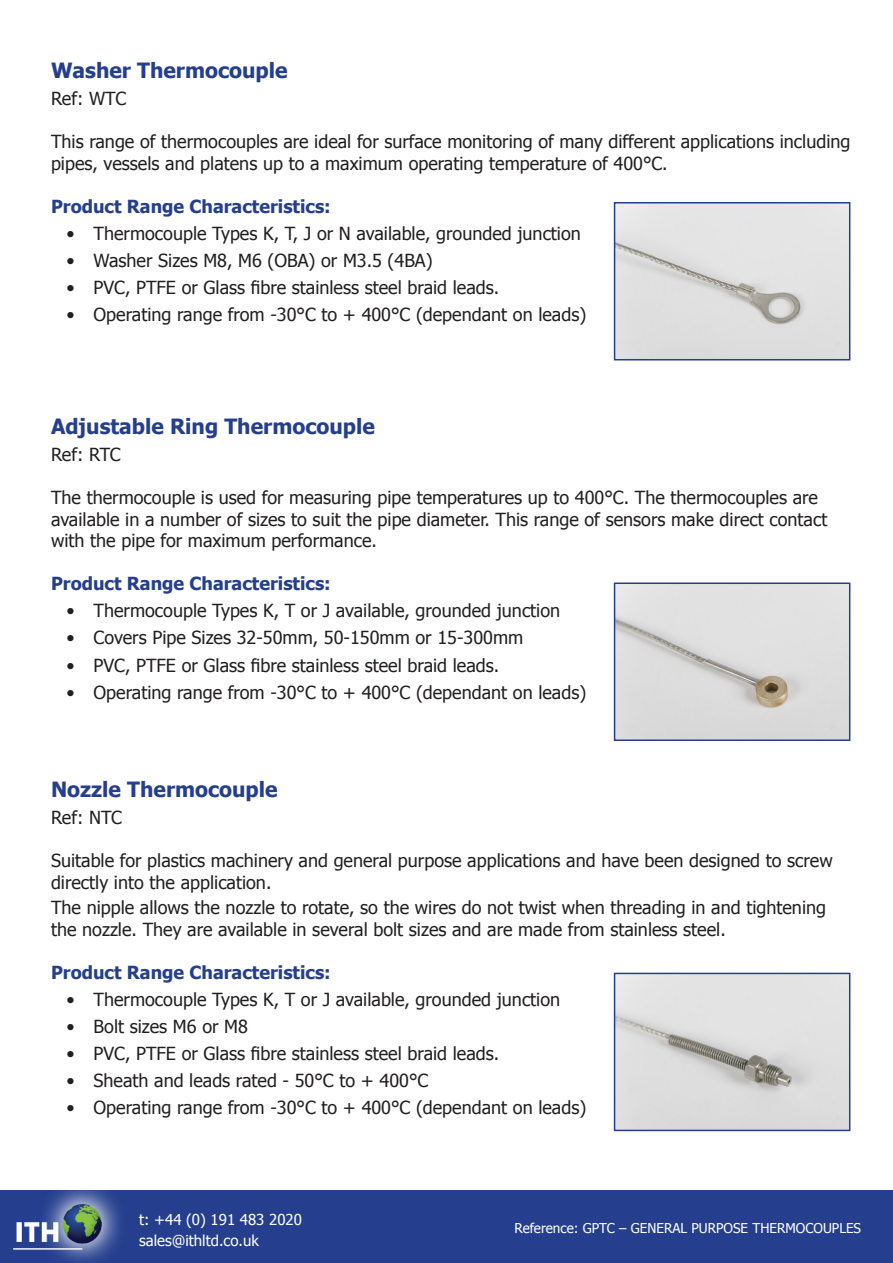
<style>
.page{position:relative;width:893px;height:1263px;background:#fff}
.page>*{position:absolute;margin:0;border:0;box-sizing:border-box;transform-origin:0 0}
.t1{font:700 21px "Tahoma";color:#253f8e}
.t2{font:18px/21.6px "Tahoma";color:#231f20}
.t3{font:700 18px "Tahoma";color:#253f8e}
.t4{font:15px "Tahoma";color:#fff}
.t5{font:13.5px "Tahoma";color:#fff}
</style>
<div class="page">
<div style="left:0;top:1190px;width:893px;height:73px;background:#253f8e"></div>
<img style="left:13px;top:1190px;width:107px;height:72px">
<img style="left:617px;top:205px;width:230px;height:152px">
<div style="left:614px;top:202px;width:236px;height:158px;border:2px solid #253f8e"></div>
<img style="left:617px;top:585px;width:230px;height:153px">
<div style="left:614px;top:582px;width:236px;height:159px;border:2px solid #253f8e"></div>
<img style="left:617px;top:976px;width:230px;height:152px">
<div style="left:614px;top:973px;width:236px;height:158px;border:2px solid #253f8e"></div>
<p class="t1" style="left:51px;top:55px;width:238px">Washer Thermocouple</p>
<p class="t2" style="left:51px;top:87px;width:77px">Ref: WTC</p>
<p class="t2" style="left:51px;top:130px;width:801px">This range of thermocouples are ideal for surface monitoring of many different applications including pipes, vessels and platens up to a maximum operating temperature of 400°C.</p>
<p class="t3" style="left:51px;top:194px;width:281px">Product Range Characteristics:</p>
<p class="t2" style="left:67px;top:222px;width:516px">• Thermocouple Types K, T, J or N available, grounded junction</p>
<p class="t2" style="left:67px;top:249px;width:368px">• Washer Sizes M8, M6 (OBA) or M3.5 (4BA)</p>
<p class="t2" style="left:67px;top:276px;width:434px">• PVC, PTFE or Glass fibre stainless steel braid leads.</p>
<p class="t2" style="left:67px;top:303px;width:521px">• Operating range from -30°C to + 400°C (dependant on leads)</p>
<p class="t1" style="left:51px;top:411px;width:325px">Adjustable Ring Thermocouple</p>
<p class="t2" style="left:51px;top:443px;width:71px">Ref: RTC</p>
<p class="t2" style="left:51px;top:486px;width:778px">The thermocouple is used for measuring pipe temperatures up to 400°C. The thermocouples are available in a number of sizes to suit the pipe diameter. This range of sensors make direct contact with the pipe for maximum performance.</p>
<p class="t3" style="left:51px;top:571px;width:281px">Product Range Characteristics:</p>
<p class="t2" style="left:67px;top:599px;width:495px">• Thermocouple Types K, T or J available, grounded junction</p>
<p class="t2" style="left:67px;top:626px;width:458px">• Covers Pipe Sizes 32-50mm, 50-150mm or 15-300mm</p>
<p class="t2" style="left:67px;top:653px;width:434px">• PVC, PTFE or Glass fibre stainless steel braid leads.</p>
<p class="t2" style="left:67px;top:680px;width:521px">• Operating range from -30°C to + 400°C (dependant on leads)</p>
<p class="t1" style="left:51px;top:775px;width:228px">Nozzle Thermocouple</p>
<p class="t2" style="left:51px;top:806px;width:73px">Ref: NTC</p>
<p class="t2" style="left:51px;top:849px;width:783px">Suitable for plastics machinery and general purpose applications and have been designed to screw directly into the application.</p>
<p class="t2" style="left:51px;top:896px;width:777px">The nipple allows the nozzle to rotate, so the wires do not twist when threading in and tightening the nozzle. They are available in several bolt sizes and are made from stainless steel.</p>
<p class="t3" style="left:51px;top:960px;width:281px">Product Range Characteristics:</p>
<p class="t2" style="left:67px;top:988px;width:495px">• Thermocouple Types K, T or J available, grounded junction</p>
<p class="t2" style="left:67px;top:1015px;width:183px">• Bolt sizes M6 or M8</p>
<p class="t2" style="left:67px;top:1042px;width:434px">• PVC, PTFE or Glass fibre stainless steel braid leads.</p>
<p class="t2" style="left:67px;top:1069px;width:363px">• Sheath and leads rated - 50°C to + 400°C</p>
<p class="t2" style="left:67px;top:1096px;width:521px">• Operating range from -30°C to + 400°C (dependant on leads)</p>
<p class="t4" style="left:139px;top:1210px;width:164px">t: +44 (0) 191 483 2020</p>
<p class="t4" style="left:139px;top:1231px;width:121px">sales@ithltd.co.uk</p>
<p class="t5" style="left:515px;top:1219px;width:348px">Reference: GPTC – GENERAL PURPOSE THERMOCOUPLES</p>
</div>
